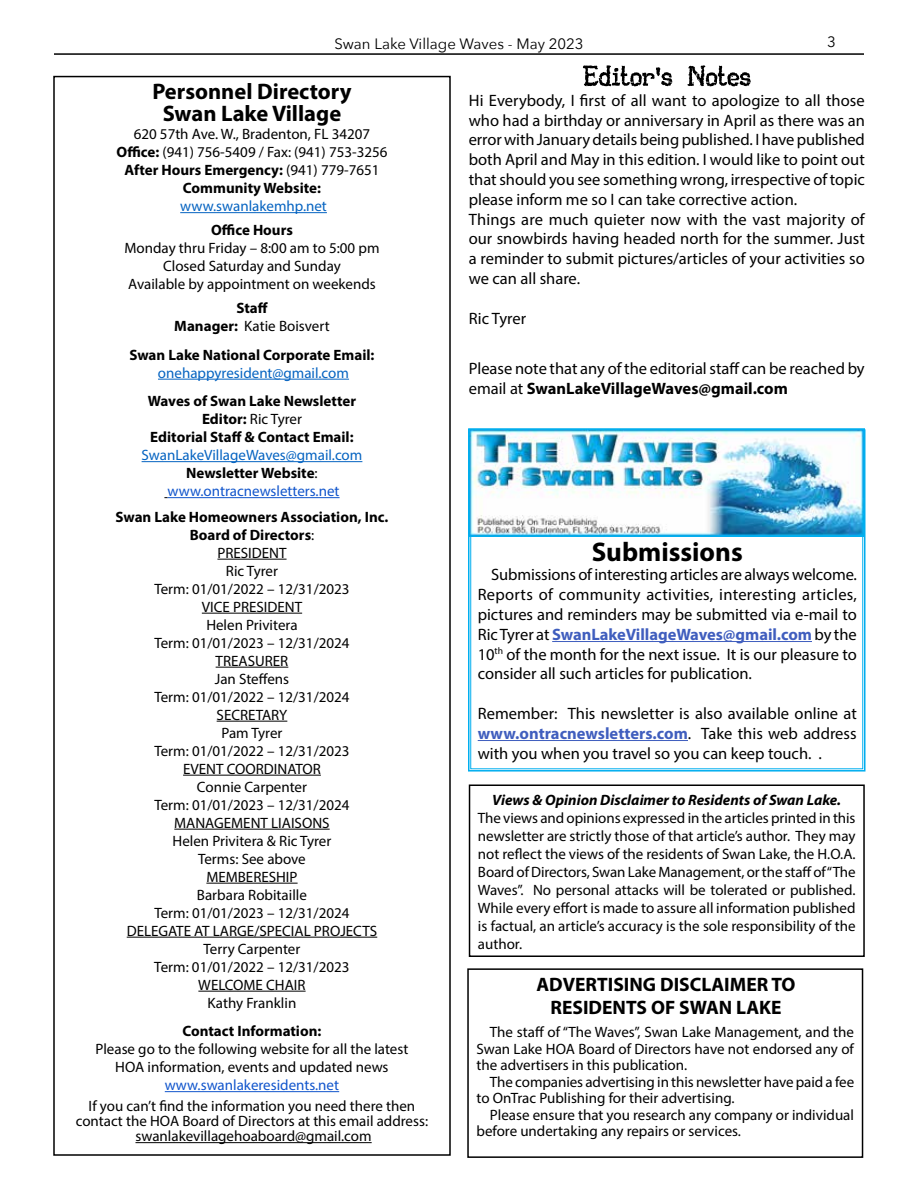
<style>
.page{position:relative;width:918px;height:1188px;background:#fff}
.page>*{position:absolute;margin:0;border:0;box-sizing:border-box;transform-origin:0 0}
.t1{font:700 27px "Myriad Pro";color:#000}
.t2{font:700 22.5px/22.5px "Myriad Pro";color:#000;text-align:center}
.t3{font:700 21px/22.5px "Myriad Pro";color:#000;text-align:center}
.t4{font:700 19.5px/23.4px "Myriad Pro";color:#000;text-align:center}
.t5{font:16.5px/19.8px "Myriad Pro";color:#000}
.t6{font:15px/18px "Myriad Pro";color:#000;text-align:center}
.t7{font:700 15px/18px "Myriad Pro";color:#000;text-align:center}
.t8{font:15px/18px "Myriad Pro";color:#0563c1;text-align:center}
.t9{font:italic 700 15px "Myriad Pro";color:#000}
.t10{font:15px "Avenir Next";color:#000}
.t11{font:15px "Myriad Pro";color:#15c}
.s1{font-weight:700}
.s2{font-weight:400}
.s3{font-weight:700;color:#000}
.s4{color:#000}
.s5{color:#15c}
.s6{font-weight:700;color:#405ebe}
</style>
<div class="page">
<hr style="left:54px;top:53px;width:810px;height:2px;background:#000">
<div style="left:467px;top:968px;width:396px;height:190px;border:2px solid #000"></div>
<div style="left:469px;top:784px;width:396px;height:173px;border:2px solid #000"></div>
<hr style="left:180px;top:212px;width:147px;height:1px;background:#0563c1">
<hr style="left:158px;top:379px;width:191px;height:1px;background:#0563c1">
<hr style="left:142px;top:461px;width:220px;height:1px;background:#0563c1">
<hr style="left:168px;top:497px;width:172px;height:1px;background:#15c">
<hr style="left:217px;top:559px;width:70px;height:1px;background:#000">
<hr style="left:202px;top:613px;width:100px;height:1px;background:#000">
<hr style="left:216px;top:667px;width:72px;height:1px;background:#000">
<hr style="left:217px;top:721px;width:70px;height:1px;background:#000">
<hr style="left:183px;top:775px;width:138px;height:1px;background:#000">
<hr style="left:174px;top:829px;width:156px;height:1px;background:#000">
<hr style="left:206px;top:883px;width:92px;height:1px;background:#000">
<hr style="left:127px;top:937px;width:250px;height:1px;background:#000">
<hr style="left:198px;top:991px;width:108px;height:1px;background:#000">
<hr style="left:165px;top:1091px;width:174px;height:1px;background:#15c">
<hr style="left:135px;top:1142px;width:237px;height:1px;background:#000">
<svg style="left:583px;top:65px;width:168px;height:21px"></svg>
<svg style="left:468px;top:429px;width:398px;height:343px"></svg>
<img style="left:471px;top:431px;width:391px;height:103px">
<div style="left:468px;top:428px;width:397px;height:109px;border:2px solid #00aeef"></div>
<p class="t10" style="left:334px;top:31px;width:251px">Swan Lake Village Waves - May 2023</p>
<p class="t10" style="left:827px;top:29px;width:10px">3</p>
<h2 class="t2" style="left:152px;top:79px;width:201px">Personnel Directory<br>Swan Lake Village</h2>
<p class="t6" style="left:116px;top:125px;width:273px">620 57th Ave. W., Bradenton, FL 34207<br><span class="s1">Office:</span> (941) 756-5409 / Fax: (941) 753-3256<br><span class="s1">After Hours Emergency:</span> (941) 779-7651<br><span class="s1">Community Website:</span></p>
<p class="t8" style="left:180px;top:197px;width:148px">www.swanlakemhp.net</p>
<p class="t7" style="left:211px;top:221px;width:83px">Office Hours</p>
<p class="t6" style="left:124px;top:239px;width:257px">Monday thru Friday – 8:00 am to 5:00 pm<br>Closed Saturday and Sunday<br>Available by appointment on weekends</p>
<p class="t7" style="left:174px;top:299px;width:157px">Staff<br>Manager: <span class="s2">Katie Boisvert</span></p>
<p class="t7" style="left:129px;top:345px;width:247px">Swan Lake National Corporate Email:</p>
<p class="t8" style="left:158px;top:363px;width:193px">onehappyresident@gmail.com</p>
<p class="t7" style="left:148px;top:392px;width:210px">Waves of Swan Lake Newsletter<br>Editor: <span class="s2">Ric Tyrer<br></span>Editorial Staff &amp; Contact Email:</p>
<p class="t8" style="left:142px;top:446px;width:222px">SwanLakeVillageWaves@gmail.com<br><span class="s3">Newsletter Website</span><span class="s4">: </span><span class="s5">www.ontracnewsletters.net</span></p>
<p class="t6" style="left:116px;top:507px;width:274px"><span class="s1">Swan Lake Homeowners Association, Inc.<br>Board of Directors</span>:<br>PRESIDENT<br>Ric Tyrer<br>Term: 01/01/2022 – 12/31/2023<br>VICE PRESIDENT<br>Helen Privitera<br>Term: 01/01/2023 – 12/31/2024<br>TREASURER<br>Jan Steffens<br>Term: 01/01/2022 – 12/31/2024<br>SECRETARY<br>Pam Tyrer<br>Term: 01/01/2022 – 12/31/2023<br>EVENT COORDINATOR<br>Connie Carpenter<br>Term: 01/01/2023 – 12/31/2024<br>MANAGEMENT LIAISONS<br>Helen Privitera &amp; Ric Tyrer<br>Terms: See above<br>MEMBERESHIP<br>Barbara Robitaille<br>Term: 01/01/2023 – 12/31/2024<br>DELEGATE AT LARGE/SPECIAL PROJECTS<br>Terry Carpenter<br>Term: 01/01/2022 – 12/31/2023<br>WELCOME CHAIR<br>Kathy Franklin</p>
<p class="t7" style="left:182px;top:1022px;width:141px">Contact Information:</p>
<p class="t6" style="left:95px;top:1040px;width:314px">Please go to the following website for all the latest<br>HOA information, events and updated news</p>
<p class="t11" style="left:165px;top:1076px;width:176px">www.swanlakeresidents.net</p>
<p class="t6" style="left:76px;top:1098px;width:354px;line-height:15px">If you can’t find the information you need there then contact the HOA Board of Directors at this email address: swanlakevillagehoaboard@gmail.com</p>
<p class="t5" style="left:469px;top:90px;width:398px">Hi Everybody, I first of all want to apologize to all those who had a birthday or anniversary in April as there was an error with January details being published. I have published both April and May in this edition. I would like to point out that should you see something wrong, irrespective of topic please inform me so I can take corrective action.<br>Things are much quieter now with the vast majority of our snowbirds having headed north for the summer. Just a reminder to submit pictures/articles of your activities so we can all share.</p>
<p class="t5" style="left:469px;top:308px;width:59px">Ric Tyrer</p>
<p class="t5" style="left:469px;top:358px;width:397px">Please note that any of the editorial staff can be reached by email at <span class="s1">SwanLakeVillageWaves@gmail.com</span></p>
<h1 class="t1" style="left:592px;top:534px;width:153px">Submissions</h1>
<p class="t5" style="left:478px;top:565px;width:381px;text-align:justify;text-indent:13px">Submissions of interesting articles are always welcome.<br>Reports of community activities, interesting articles, pictures and reminders may be submitted via e-mail to Ric Tyrer at <span class="s6">SwanLakeVillageWaves@gmail.com</span> by the 10<sup>th</sup> of the month for the next issue. It is our pleasure to consider all such articles for publication.</p>
<p class="t5" style="left:478px;top:703px;width:381px;text-align:justify">Remember: This newsletter is also available online at <span class="s6">www.ontracnewsletters.com</span>. Take this web address with you when you travel so you can keep touch. .</p>
<p class="t9" style="left:492px;top:790px;width:350px">Views &amp; Opinion Disclaimer to Residents of Swan Lake.</p>
<p class="t6" style="left:478px;top:809px;width:379px;text-align:justify">The views and opinions expressed in the articles printed in this newsletter are strictly those of that article’s author. They may not reflect the views of the residents of Swan Lake, the H.O.A.<br>Board of Directors, Swan Lake Management, or the staff of “The Waves”. No personal attacks will be tolerated or published.<br>While every effort is made to assure all information published is factual, an article’s accuracy is the sole responsibility of the author.</p>
<h3 class="t4" style="left:537px;top:972px;width:261px">ADVERTISING DISCLAIMER TO<br>RESIDENTS OF SWAN LAKE</h3>
<h3 class="t3" style="left:542px;top:979px;width:248px">DISCLAIMER TO RESIDENTS<br>OF SWAN LAKE</h3>
<p class="t6" style="left:476px;top:1024px;width:379px;line-height:16.5px;text-align:justify;text-indent:14px">The staff of “The Waves”, Swan Lake Management, and the Swan Lake HOA Board of Directors have not endorsed any of the advertisers in this publication.</p>
<p class="t6" style="left:476px;top:1073px;width:379px;line-height:16.5px;text-align:left;text-indent:14px">The companies advertising in this newsletter have paid a fee to OnTrac Publishing for their advertising.</p>
<p class="t6" style="left:476px;top:1106px;width:379px;line-height:16.5px;text-align:left;text-indent:14px">Please ensure that you research any company or individual before undertaking any repairs or services.</p>
</div>
